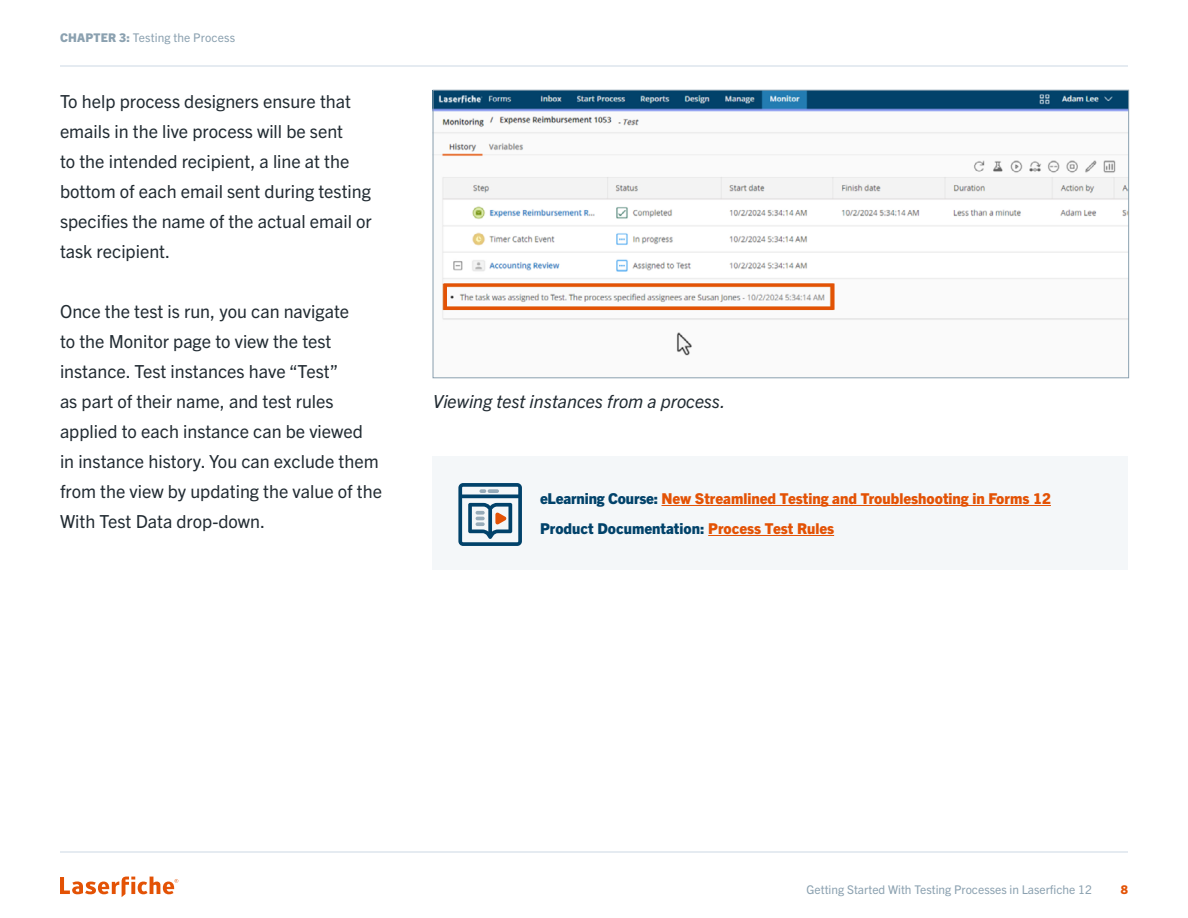
<style>
.page{position:relative;width:1188px;height:918px;background:#fff}
.page>*{position:absolute;margin:0;border:0;box-sizing:border-box;transform-origin:0 0}
.t1{font:18px/30px "Trade Gothic Next LT Pro";color:#222c33}
.t2{font:italic 18px "Trade Gothic Next LT Pro";color:#222c33}
.t3{font:800 15px/30px "Trade Gothic Next LT Pro";color:#e35205}
.t4{font:12px "Trade Gothic Next LT Pro";color:#8ba1b0}
.t5{font:800 12px "Trade Gothic Next LT Pro";color:#e35205}
.s1{font-weight:800}
.s2{color:#01426a}
</style>
<div class="page">
<svg style="left:60px;top:877px;width:118px;height:20px"></svg>
<hr style="left:60px;top:851px;width:1068px;height:2px;background:#dde5ed">
<hr style="left:60px;top:65px;width:1068px;height:2px;background:#dde5ed">
<img style="left:435px;top:92px;width:692px;height:264px">
<div style="left:432px;top:456px;width:696px;height:114px;background:#f4f7f9"></div>
<hr style="left:662px;top:505px;width:389px;height:1px;background:#e35205">
<hr style="left:708px;top:535px;width:126px;height:1px;background:#e35205">
<svg style="left:458px;top:483px;width:64px;height:63px"></svg>
<div style="left:444px;top:284px;width:390px;height:26px;border:3px solid #e35205"></div>
<p class="t4" style="left:60px;top:29px;width:177px"><span class="s1">CHAPTER 3:</span> Testing the Process</p>
<p class="t1" style="left:60px;top:85px;width:313px">To help process designers ensure that emails in the live process will be sent<br>to the intended recipient, a line at the bottom of each email sent during testing specifies the name of the actual email or task recipient.</p>
<p class="t1" style="left:60px;top:295px;width:324px">Once the test is run, you can navigate<br>to the Monitor page to view the test instance. Test instances have “Test”<br>as part of their name, and test rules applied to each instance can be viewed<br>in instance history. You can exclude them from the view by updating the value of the With Test Data drop-down.</p>
<p class="t2" style="left:433px;top:389px;width:294px">Viewing test instances from a process.</p>
<p class="t3" style="left:540px;top:483px;width:512px"><span class="s2">eLearning Course:</span> New Streamlined Testing and Troubleshooting in Forms 12<br><span class="s2">Product Documentation:</span> Process Test Rules</p>
<p class="t4" style="left:807px;top:881px;width:287px">Getting Started With Testing Processes in Laserfiche 12</p>
<p class="t5" style="left:1121px;top:881px;width:9px">8</p>
</div>
